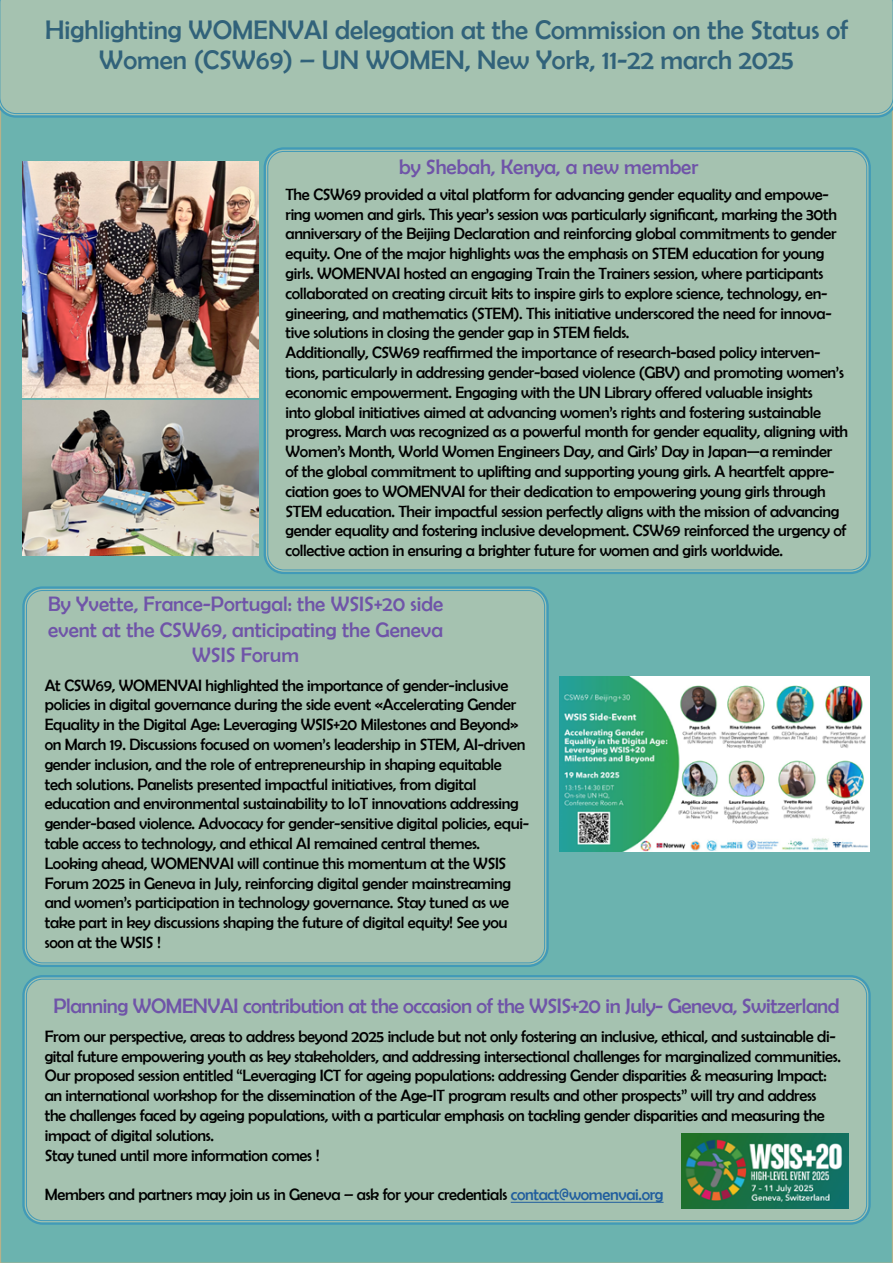
<style>
.page{position:relative;width:893px;height:1263px;background:#fff}
.page>*{position:absolute;margin:0;border:0;box-sizing:border-box;transform-origin:0 0}
.t1{font:27px/30px "Berlin Sans FB";color:#31627a;text-align:center}
.t2{font:21px/25.2px "Berlin Sans FB";color:#6f54a8;text-align:center}
.t3{font:21px "Berlin Sans FB";letter-spacing:-.02em;color:#6f54a8}
.t4{font:16.5px/19.8px "Berlin Sans FB";letter-spacing:-.02em;color:#000}
.s1{color:#215e9e}
</style>
<div class="page">
<div style="left:0;top:118px;width:893px;height:1145px;background:#6bb3af"></div>
<svg style="left:0;top:114px;width:893px;height:4px"></svg>
<div style="left:0;top:0;width:893px;height:114px;background:#a5c2b0"></div>
<div style="left:25px;top:589px;width:521px;height:376px;background:#a5c2b0;border-radius:18px"></div>
<div style="left:22px;top:586px;width:527px;height:381px;border:2px solid #419ab8;border-radius:19px"></div>
<div style="left:266px;top:150px;width:603px;height:422px;background:#a5c2b0;border-radius:18px"></div>
<div style="left:264px;top:147px;width:607px;height:427px;border:2px solid #419ab8;border-radius:19px"></div>
<div style="left:25px;top:977px;width:843px;height:245px;background:#a5c2b0;border-radius:18px"></div>
<div style="left:22px;top:975px;width:849px;height:250px;border:2px solid #419ab8;border-radius:19px"></div>
<div style="left:26px;top:979px;width:841px;height:242px;border:1px solid #419ab8;border-radius:16px"></div>
<hr style="left:511px;top:1202px;width:152px;height:1px;background:#215e9e">
<img style="left:559px;top:676px;width:311px;height:175px">
<img style="left:681px;top:1133px;width:167px;height:76px">
<img style="left:22px;top:162px;width:236px;height:235px">
<img style="left:22px;top:400px;width:236px;height:155px">
<h1 class="t1" style="left:45px;top:14px;width:804px">Highlighting WOMENVAI delegation at the Commission on the Status of<br>Women (CSW69) – UN WOMEN, New York, 11-22 march 2025</h1>
<p class="t2" style="left:399px;top:154px;width:301px">by Shebah, Kenya, a new member</p>
<p class="t4" style="left:286px;top:184px;width:564px">The CSW69 provided a vital platform for advancing gender equality and empowe&shy;ring women and girls. This year’s session was particularly significant, marking the 30th anniversary of the Beijing Declaration and reinforcing global commitments to gender equity. One of the major highlights was the emphasis on STEM education for young girls. WOMENVAI hosted an engaging Train the Trainers session, where participants collaborated on creating circuit kits to inspire girls to explore science, technology, en&shy;gineering, and mathematics (STEM). This initiative underscored the need for innova&shy;tive solutions in closing the gender gap in STEM fields.<br>Additionally, CSW69 reaffirmed the importance of research-based policy interven&shy;tions, particularly in addressing gender-based violence (GBV) and promoting women’s economic empowerment. Engaging with the UN Library offered valuable insights<br>into global initiatives aimed at advancing women’s rights and fostering sustainable progress. March was recognized as a powerful month for gender equality, aligning with Women’s Month, World Women Engineers Day, and Girls’ Day in Japan—a reminder of the global commitment to uplifting and supporting young girls. A heartfelt appre&shy;ciation goes to WOMENVAI for their dedication to empowering young girls through STEM education. Their impactful session perfectly aligns with the mission of advancing gender equality and fostering inclusive development. CSW69 reinforced the urgency of collective action in ensuring a brighter future for women and girls worldwide.</p>
<p class="t2" style="left:48px;top:591px;width:397px">By Yvette, France-Portugal: the WSIS+20 side event at the CSW69, anticipating the Geneva<br>WSIS Forum</p>
<p class="t4" style="left:45px;top:675px;width:486px">At CSW69, WOMENVAI highlighted the importance of gender-inclusive policies in digital governance during the side event «Accelerating Gender Equality in the Digital Age: Leveraging WSIS+20 Milestones and Beyond» on March 19. Discussions focused on women’s leadership in STEM, AI-driven gender inclusion, and the role of entrepreneurship in shaping equitable tech solutions. Panelists presented impactful initiatives, from digital education and environmental sustainability to IoT innovations addressing gender-based violence. Advocacy for gender-sensitive digital policies, equi&shy;table access to technology, and ethical AI remained central themes.<br>Looking ahead, WOMENVAI will continue this momentum at the WSIS Forum 2025 in Geneva in July, reinforcing digital gender mainstreaming and women’s participation in technology governance. Stay tuned as we take part in key discussions shaping the future of digital equity! See you soon at the WSIS !</p>
<p class="t3" style="left:53px;top:994px;width:787px">Planning WOMENVAI contribution at the occasion of the WSIS+20 in July- Geneva, Switzerland</p>
<p class="t4" style="left:45px;top:1026px;width:798px">From our perspective, areas to address beyond 2025 include but not only fostering an inclusive, ethical, and sustainable di&shy;gital future empowering youth as key stakeholders, and addressing intersectional challenges for marginalized communities.<br>Our proposed session entitled “Leveraging ICT for ageing populations: addressing Gender disparities &amp; measuring Impact: an international workshop for the dissemination of the Age-IT program results and other prospects” will try and address the challenges faced by ageing populations, with a particular emphasis on tackling gender disparities and measuring the impact of digital solutions.<br>Stay tuned until more information comes !</p>
<p class="t4" style="left:45px;top:1184px;width:620px">Members and partners may join us in Geneva – ask for your credentials <span class="s1">contact@womenvai.org</span></p>
</div>
